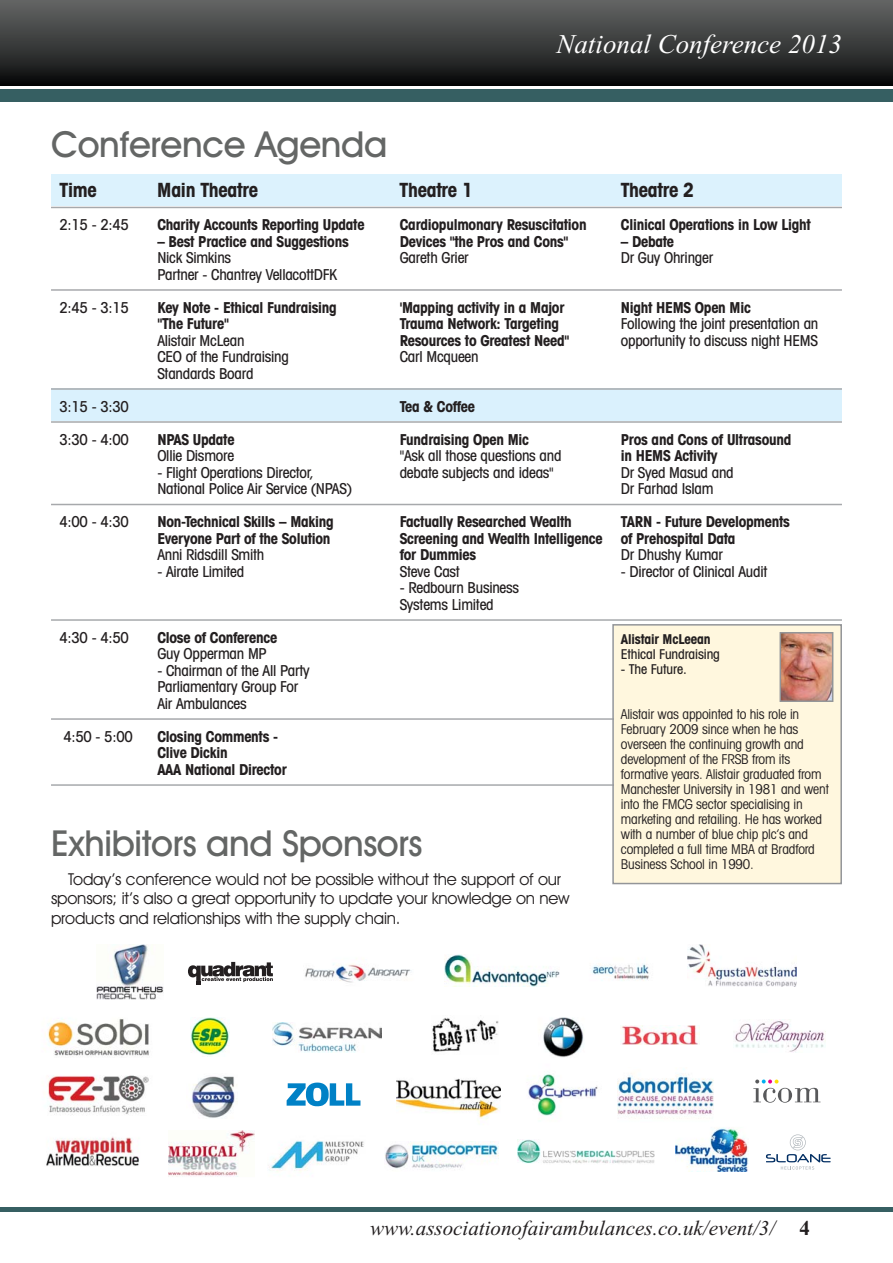
<style>
.page{position:relative;width:893px;height:1263px;background:#fff}
.page>*{position:absolute;margin:0;border:0;box-sizing:border-box;transform-origin:0 0}
.t1{font:500 36px "Avant Garde IT Cby BT";letter-spacing:-.01em;color:#646665}
.t2{font:italic 27px "Times New Roman";color:#fff}
.t3{font:italic 21px "Times New Roman";color:#231f20}
.t4{font:700 condensed 19.5px "Avant Garde IT Cby BT";letter-spacing:-.015em;color:#231f20}
.t5{font:16.5px/19.5px "Avant Garde IT Cby BT";letter-spacing:-.01em;color:#231f20}
.t6{font:500 condensed 15px/16.5px "Avant Garde IT Cby BT";letter-spacing:-.015em;color:#231f20}
.t7{font:700 condensed 15px/16.5px "Avant Garde IT Cby BT";letter-spacing:-.015em;color:#231f20}
.t8{font:condensed 13.5px/15px "Avant Garde IT Cby BT";letter-spacing:-.01em;color:#231f20}
.t9{font:500 condensed 13.5px "Avant Garde IT Cby BT";letter-spacing:-.01em;color:#231f20}
.t10{font:700 condensed 13.5px "Avant Garde IT Cby BT";letter-spacing:-.01em;color:#231f20}
.s1{font-weight:700;font-style:normal}
</style>
<div class="page">
<div style="left:51px;top:389px;width:791px;height:32px;background:#daf1fd"></div>
<div style="left:51px;top:174px;width:791px;height:32px;background:#dcf2fd"></div>
<div style="left:0;top:0;width:893px;height:85px;background:linear-gradient(to bottom,#666868,#0b0c0d)"></div>
<div style="left:0;top:89px;width:893px;height:13px;background:#365f62"></div>
<hr style="left:0;top:1208px;width:893px;height:4px;background:#365f62">
<hr style="left:51px;top:207px;width:791px;height:1px;background:#a7a9ac">
<hr style="left:51px;top:289px;width:791px;height:2px;background:#a7a9ac">
<hr style="left:51px;top:388px;width:791px;height:2px;background:#a7a9ac">
<hr style="left:51px;top:421px;width:791px;height:2px;background:#a7a9ac">
<hr style="left:51px;top:504px;width:791px;height:1px;background:#a7a9ac">
<hr style="left:51px;top:619px;width:791px;height:2px;background:#a7a9ac">
<hr style="left:51px;top:718px;width:791px;height:2px;background:#a7a9ac">
<hr style="left:51px;top:784px;width:791px;height:2px;background:#a7a9ac">
<img style="left:45px;top:1018px;width:104px;height:97px">
<img style="left:528px;top:1017px;width:70px;height:99px">
<img style="left:305px;top:964px;width:107px;height:19px">
<img style="left:591px;top:964px;width:58px;height:17px">
<img style="left:46px;top:1137px;width:93px;height:30px">
<div style="left:614px;top:626px;width:226px;height:257px;background:#fff7de"></div>
<div style="left:612px;top:624px;width:230px;height:260px;border:2px solid #939598"></div>
<img style="left:782px;top:635px;width:48px;height:64px">
<div style="left:779px;top:632px;width:54px;height:70px;border:2px solid #939598"></div>
<svg style="left:766px;top:1134px;width:65px;height:35px"></svg>
<img style="left:734px;top:1021px;width:91px;height:32px">
<svg style="left:753px;top:1079px;width:67px;height:24px"></svg>
<img style="left:620px;top:1025px;width:79px;height:20px">
<img style="left:169px;top:1130px;width:85px;height:47px">
<img style="left:676px;top:1127px;width:73px;height:44px">
<img style="left:192px;top:1076px;width:43px;height:42px">
<img style="left:190px;top:1017px;width:39px;height:39px">
<img style="left:445px;top:955px;width:114px;height:31px">
<svg style="left:188px;top:962px;width:85px;height:23px"></svg>
<img style="left:432px;top:1017px;width:66px;height:35px">
<img style="left:517px;top:1139px;width:138px;height:25px">
<svg style="left:287px;top:1082px;width:73px;height:25px"></svg>
<img style="left:687px;top:945px;width:110px;height:41px">
<img style="left:273px;top:1022px;width:109px;height:30px">
<img style="left:97px;top:944px;width:66px;height:55px">
<img style="left:385px;top:1142px;width:114px;height:28px">
<img style="left:617px;top:1073px;width:96px;height:46px">
<img style="left:267px;top:1131px;width:101px;height:47px;border-radius:4px">
<img style="left:396px;top:1078px;width:105px;height:42px">
<h1 class="t1" style="left:51px;top:131px;width:338px">Conference Agenda</h1>
<h2 class="t2" style="left:556px;top:28px;width:287px">National Conference 2013</h2>
<h3 class="t4" style="left:60px;top:183px;width:39px">Time</h3>
<h3 class="t4" style="left:157px;top:183px;width:102px">Main Theatre</h3>
<h3 class="t4" style="left:400px;top:183px;width:75px">Theatre 1</h3>
<h3 class="t4" style="left:621px;top:183px;width:75px">Theatre 2</h3>
<p class="t6" style="left:60px;top:218px;width:71px">2:15 - 2:45</p>
<p class="t7" style="left:157px;top:218px;width:209px">Charity Accounts Reporting Update</p>
<p class="t7" style="left:400px;top:218px;width:188px">Cardiopulmonary Resuscitation</p>
<p class="t7" style="left:621px;top:218px;width:191px">Clinical Operations in Low Light</p>
<p class="t7" style="left:157px;top:234px;width:193px">– Best Practice and Suggestions</p>
<p class="t7" style="left:400px;top:234px;width:170px">Devices "the Pros and Cons"</p>
<p class="t7" style="left:621px;top:234px;width:55px">– Debate</p>
<p class="t6" style="left:157px;top:251px;width:75px">Nick Simkins</p>
<p class="t6" style="left:400px;top:251px;width:71px">Gareth Grier</p>
<p class="t6" style="left:621px;top:251px;width:94px">Dr Guy Ohringer</p>
<p class="t6" style="left:157px;top:267px;width:181px">Partner - Chantrey VellacottDFK</p>
<p class="t6" style="left:60px;top:300px;width:71px">2:45 - 3:15</p>
<p class="t7" style="left:157px;top:300px;width:181px">Key Note - Ethical Fundraising</p>
<p class="t7" style="left:400px;top:300px;width:166px">'Mapping activity in a Major</p>
<p class="t7" style="left:621px;top:300px;width:132px">Night HEMS Open Mic</p>
<p class="t7" style="left:157px;top:317px;width:73px">"The Future"</p>
<p class="t7" style="left:400px;top:317px;width:161px">Trauma Network: Targeting</p>
<p class="t6" style="left:621px;top:317px;width:199px">Following the joint presentation an</p>
<p class="t6" style="left:157px;top:333px;width:89px">Alistair McLean</p>
<p class="t7" style="left:400px;top:333px;width:171px">Resources to Greatest Need''</p>
<p class="t6" style="left:621px;top:333px;width:199px">opportunity to discuss night HEMS</p>
<p class="t6" style="left:157px;top:350px;width:133px">CEO of the Fundraising</p>
<p class="t6" style="left:400px;top:350px;width:80px">Carl Mcqueen</p>
<p class="t6" style="left:157px;top:366px;width:98px">Standards Board</p>
<p class="t6" style="left:60px;top:399px;width:71px">3:15 - 3:30</p>
<p class="t7" style="left:400px;top:399px;width:77px">Tea &amp; Coffee</p>
<p class="t6" style="left:60px;top:432px;width:71px">3:30 - 4:00</p>
<p class="t7" style="left:157px;top:432px;width:79px">NPAS Update</p>
<p class="t7" style="left:400px;top:432px;width:131px">Fundraising Open Mic</p>
<p class="t7" style="left:621px;top:432px;width:172px">Pros and Cons of Ultrasound</p>
<p class="t6" style="left:157px;top:449px;width:78px">Ollie Dismore</p>
<p class="t6" style="left:400px;top:449px;width:163px">"Ask all those questions and</p>
<p class="t7" style="left:621px;top:449px;width:98px">in HEMS Activity</p>
<p class="t6" style="left:157px;top:465px;width:158px">- Flight Operations Director,</p>
<p class="t6" style="left:400px;top:465px;width:156px">debate subjects and ideas"</p>
<p class="t6" style="left:621px;top:465px;width:114px">Dr Syed Masud and</p>
<p class="t6" style="left:157px;top:482px;width:196px">National Police Air Service (NPAS)</p>
<p class="t6" style="left:621px;top:482px;width:94px">Dr Farhad Islam</p>
<p class="t6" style="left:60px;top:515px;width:71px">4:00 - 4:30</p>
<p class="t7" style="left:157px;top:515px;width:178px">Non-Technical Skills – Making</p>
<p class="t7" style="left:400px;top:515px;width:173px">Factually Researched Wealth</p>
<p class="t7" style="left:621px;top:515px;width:171px">TARN - Future Developments</p>
<p class="t7" style="left:157px;top:531px;width:175px">Everyone Part of the Solution</p>
<p class="t7" style="left:400px;top:531px;width:337px">Screening and Wealth Intelligence of Prehospital Data</p>
<p class="t6" style="left:157px;top:548px;width:108px">Anni Ridsdill Smith</p>
<p class="t7" style="left:400px;top:548px;width:78px">for Dummies</p>
<p class="t6" style="left:621px;top:548px;width:104px">Dr Dhushy Kumar</p>
<p class="t6" style="left:157px;top:564px;width:88px">- Airate Limited</p>
<p class="t6" style="left:400px;top:564px;width:62px">Steve Cast</p>
<p class="t6" style="left:621px;top:564px;width:148px">- Director of Clinical Audit</p>
<p class="t6" style="left:400px;top:581px;width:121px">- Redbourn Business<br>Systems Limited</p>
<p class="t6" style="left:60px;top:630px;width:71px">4:30 - 4:50</p>
<p class="t7" style="left:157px;top:630px;width:121px">Close of Conference</p>
<p class="t6" style="left:157px;top:647px;width:111px">Guy Opperman MP</p>
<p class="t6" style="left:157px;top:663px;width:154px">- Chairman of the All Party<br>Parliamentary Group For<br>Air Ambulances</p>
<p class="t6" style="left:63px;top:729px;width:71px">4:50 - 5:00</p>
<p class="t7" style="left:157px;top:729px;width:131px">Closing Comments -<br>Clive Dickin<br>AAA National Director</p>
<p class="t10" style="left:621px;top:634px;width:91px">Alistair McLeean</p>
<p class="t9" style="left:621px;top:649px;width:101px">Ethical Fundraising</p>
<p class="t9" style="left:621px;top:664px;width:67px">- The Future.</p>
<p class="t8" style="left:621px;top:708px;width:209px">Alistair was appointed to his role in February 2009 since when he has overseen the continuing growth and development of the FRSB from its formative years. Alistair graduated from Manchester University in 1981 and went into the FMCG sector specialising in marketing and retailing. He has worked with a number of blue chip plc’s and completed a full time MBA at Bradford Business School in 1990.</p>
<h1 class="t1" style="left:51px;top:829px;width:373px">Exhibitors and Sponsors</h1>
<p class="t5" style="left:51px;top:871px;width:520px;text-indent:17px">Today’s conference would not be possible without the support of our sponsors; it’s also a great opportunity to update your knowledge on new products and relationships with the supply chain.</p>
<h3 class="t3" style="left:370px;top:1215px;width:441px">www.associationofairambulances.co.uk/event/3/ <span class="s1">4</span></h3>
</div>
